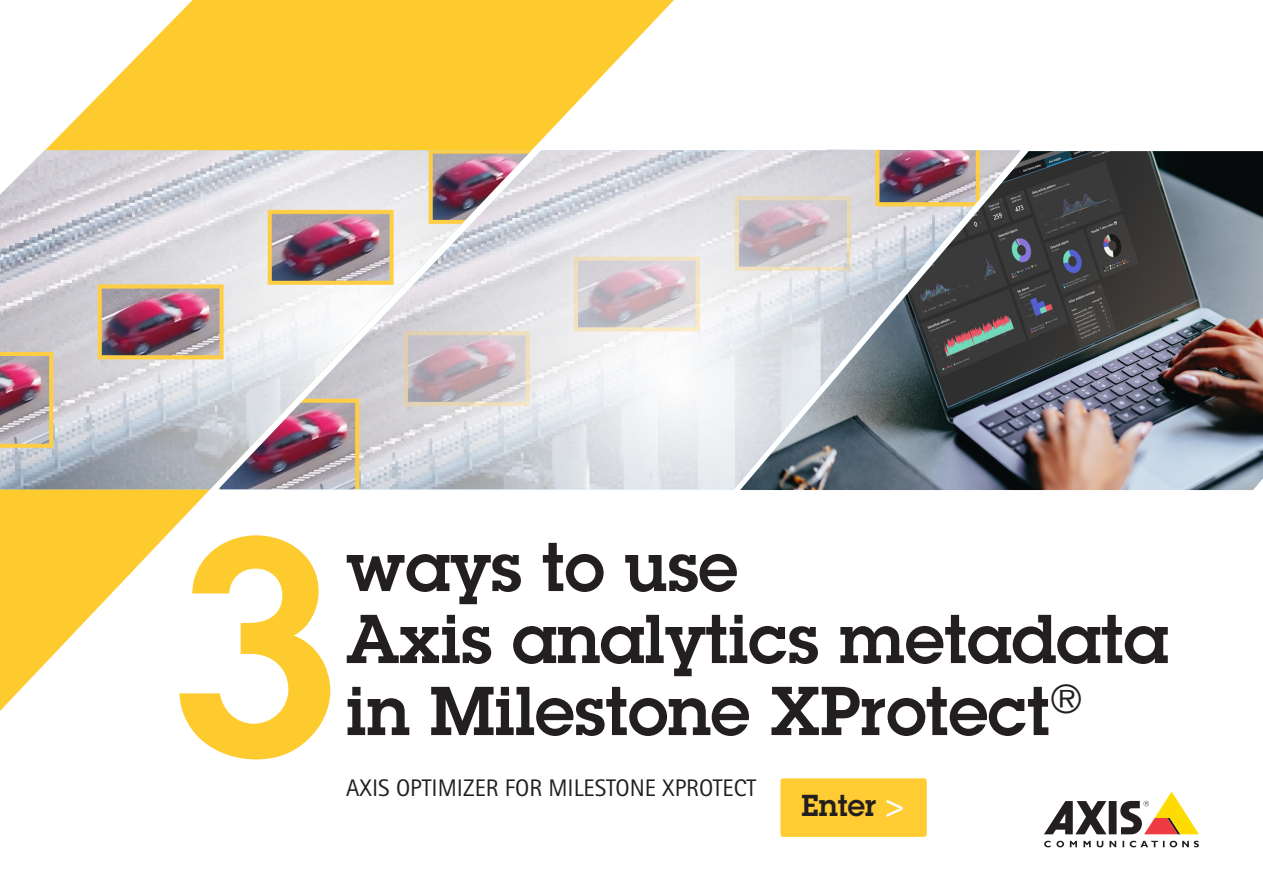
<style>
.page{position:relative;width:1263px;height:893px;background:#fff}
.page>*{position:absolute;margin:0;border:0;box-sizing:border-box;transform-origin:0 0}
.t1{font:600 300px "Lubalin Graph ECG";color:#fecb2f}
.t2{font:600 67.5px/72px "Lubalin Graph ECG";color:#231f20}
.t3{font:600 39.3px "Lubalin Graph ECG";color:#231f20}
.t4{font:600 29.7px "Lubalin Graph ECG";color:#231f20}
.t5{font:24px "Rotis Sans Serif Pro";color:#231f20}
.s1{color:#fff}
</style>
<div class="page">
<svg style="left:1044px;top:791px;width:155px;height:56px"></svg>
<div style="left:780px;top:778px;width:147px;height:59px;background:#fc3"></div>
<svg style="left:0;top:0;width:713px;height:711px"></svg>
<img style="left:531px;top:150px;width:490px;height:339px">
<img style="left:0;top:150px;width:531px;height:339px">
<img style="left:740px;top:151px;width:523px;height:339px">
<p class="t1" style="left:167px;top:450px;width:176px">3</p>
<p class="t2" style="left:346px;top:532px;width:824px">ways to use<br>Axis analytics metadata in Milestone XProtect</p>
<p class="t3" style="left:1050px;top:673px;width:34px">®</p>
<p class="t5" style="left:346px;top:774px;width:412px">AXIS OPTIMIZER FOR MILESTONE XPROTECT</p>
<p class="t4" style="left:801px;top:786px;width:105px">Enter <span class="s1">&gt;</span></p>
</div>
